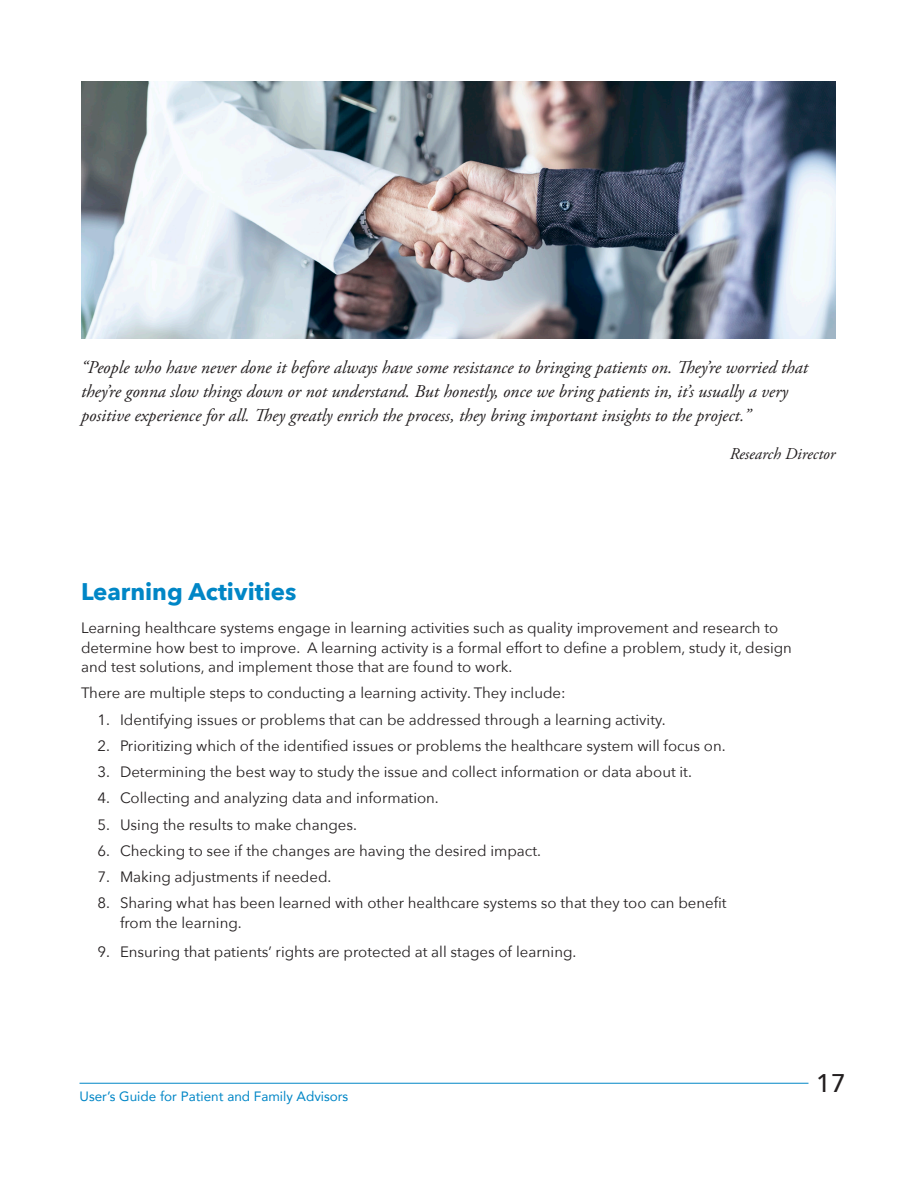
<style>
.page{position:relative;width:918px;height:1188px;background:#fff}
.page>*{position:absolute;margin:0;border:0;box-sizing:border-box;transform-origin:0 0}
.t1{font:500 25.5px "Avenir";color:#231f20}
.t2{font:700 24px "Avenir Next";color:#0086c6}
.t3{font:italic 18px/24px "Adobe Garamond Pro";color:#231f20}
.t4{font:italic 16.5px "Adobe Garamond Pro";color:#231f20}
.t5{font:15px/19.5px "Avenir Next";color:#231f20}
.t6{font:13.5px "Avenir";color:#0086c6}
</style>
<div class="page">
<hr style="left:80px;top:1083px;width:728px;height:1px;background:#0086c6">
<img style="left:81px;top:81px;width:755px;height:257px">
<p class="t3" style="left:81px;top:356px;width:728px">“People who have never done it before always have some resistance to bringing patients on. They’re worried that they’re gonna slow things down or not understand. But honestly, once we bring patients in, it’s usually a very positive experience for all. They greatly enrich the process, they bring important insights to the project.”</p>
<p class="t4" style="left:730px;top:444px;width:107px">Research Director</p>
<p class="t2" style="left:81px;top:571px;width:217px">Learning Activities</p>
<p class="t5" style="left:81px;top:617px;width:712px">Learning healthcare systems engage in learning activities such as quality improvement and research to determine how best to improve. A learning activity is a formal effort to define a problem, study it, design and test solutions, and implement those that are found to work.</p>
<p class="t5" style="left:81px;top:683px;width:486px">There are multiple steps to conducting a learning activity. They include:</p>
<p class="t5" style="left:97px;top:709px;width:570px">1. Identifying issues or problems that can be addressed through a learning activity.</p>
<p class="t5" style="left:97px;top:735px;width:630px">2. Prioritizing which of the identified issues or problems the healthcare system will focus on.</p>
<p class="t5" style="left:97px;top:761px;width:596px">3. Determining the best way to study the issue and collect information or data about it.</p>
<p class="t5" style="left:97px;top:788px;width:343px">4. Collecting and analyzing data and information.</p>
<p class="t5" style="left:97px;top:814px;width:261px">5. Using the results to make changes.</p>
<p class="t5" style="left:97px;top:840px;width:445px">6. Checking to see if the changes are having the desired impact.</p>
<p class="t5" style="left:97px;top:866px;width:236px">7. Making adjustments if needed.</p>
<p class="t5" style="left:120px;top:893px;width:608px;text-indent:-23px">8. Sharing what has been learned with other healthcare systems so that they too can benefit from the learning.</p>
<p class="t5" style="left:97px;top:941px;width:481px">9. Ensuring that patients’ rights are protected at all stages of learning.</p>
<p class="t6" style="left:80px;top:1086px;width:270px">User’s Guide for Patient and Family Advisors</p>
<h1 class="t1" style="left:816px;top:1061px;width:31px">17</h1>
</div>
